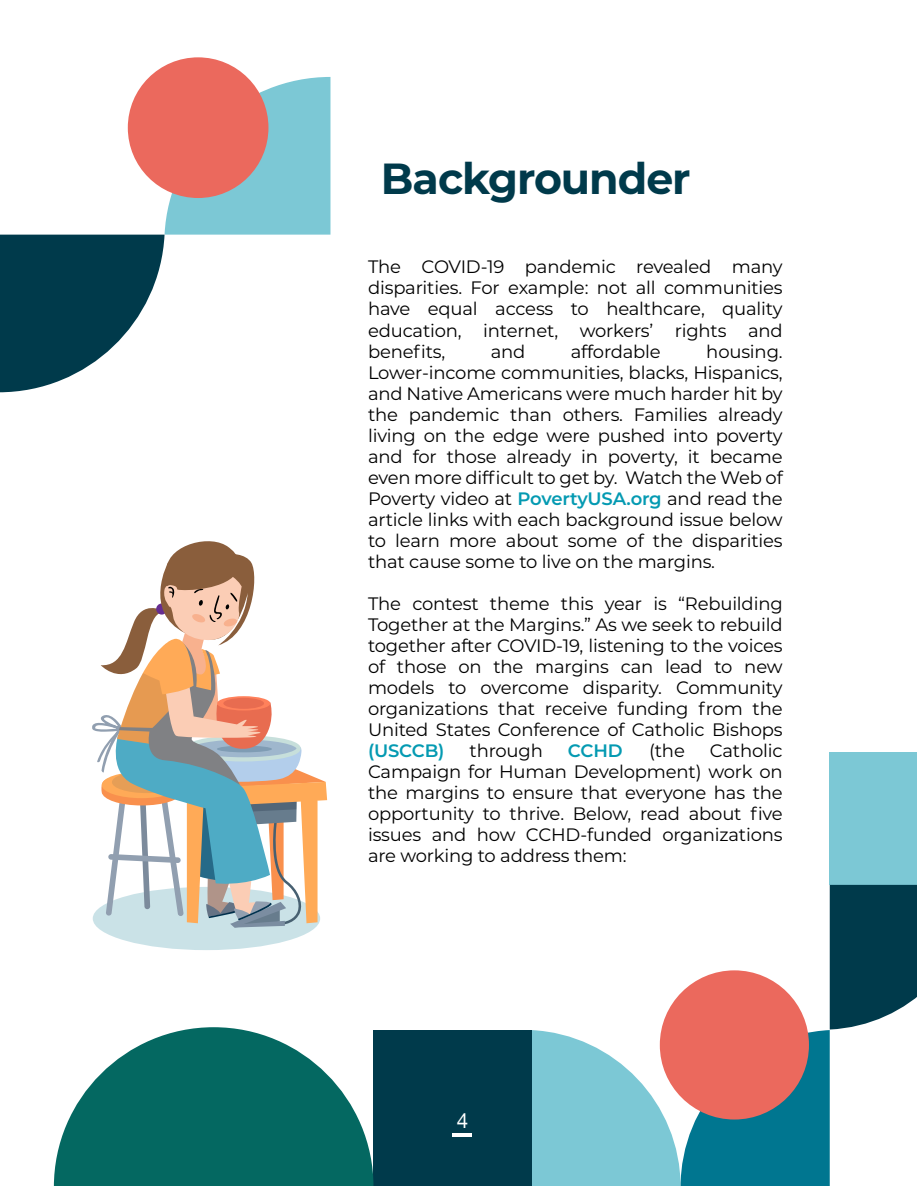
<style>
.page{position:relative;width:918px;height:1188px;background:#fff}
.page>*{position:absolute;margin:0;border:0;box-sizing:border-box;transform-origin:0 0}
.t1{font:700 43.5px "Montserrat";letter-spacing:-.025em;color:#003a4b}
.t2{font:21px "Helvetica Neue";color:#fff}
.t3{font:18px/21px "Montserrat";letter-spacing:-.01em;color:#000;text-align:justify}
.t4{font:600 18px "Montserrat";letter-spacing:-.01em;color:#049ab2}
.s1{font-weight:600;color:#049ab2}
</style>
<div class="page">
<svg style="left:0;top:77px;width:330px;height:315px"></svg>
<div style="left:128px;top:57px;width:140px;height:141px;background:#eb695d;border-radius:50%"></div>
<div style="left:830px;top:752px;width:86px;height:133px;background:#7cc8d5"></div>
<svg style="left:531px;top:885px;width:385px;height:300px"></svg>
<div style="left:373px;top:1030px;width:158px;height:155px;background:#003a4b"></div>
<div style="left:660px;top:970px;width:149px;height:150px;background:#eb695d;border-radius:50%"></div>
<svg style="left:54px;top:1027px;width:320px;height:158px;fill:#046861"></svg>
<div style="left:93px;top:887px;width:227px;height:63px;background:#cae2e7;border-radius:50%"></div>
<svg style="left:92px;top:541px;width:235px;height:387px"></svg>
<hr style="left:453px;top:1133px;width:19px;height:4px;background:#fff">
<h1 class="t1" style="left:381px;top:147px;width:311px">Backgrounder</h1>
<p class="t3" style="left:368px;top:256px;width:416px">The COVID-19 pandemic revealed many disparities. For example: not all communities have equal access to healthcare, quality education, internet, workers’ rights and benefits,</p>
<p class="t3" style="left:491px;top:340px;width:36px">and</p>
<p class="t3" style="left:571px;top:340px;width:92px">affordable</p>
<p class="t3" style="left:368px;top:340px;width:416px;text-indent:338px">housing.<br>Lower-income communities, blacks, Hispanics, and Native Americans were much harder hit by the pandemic than others. Families already living on the edge were pushed into poverty and for those already in poverty, it became even more difficult to get by. Watch the Web of Poverty video at <span class="s1">PovertyUSA.org</span> and read the article links with each background issue below to learn more about some of the disparities that cause some to live on the margins.</p>
<p class="t3" style="left:368px;top:592px;width:416px">The contest theme this year is “Rebuilding Together at the Margins.” As we seek to rebuild together after COVID-19, listening to the voices of those on the margins can lead to new models to overcome disparity. Community organizations that receive funding from the United States Conference of Catholic Bishops</p>
<p class="t4" style="left:368px;top:737px;width:78px">(USCCB)</p>
<p class="t3" style="left:470px;top:739px;width:75px">through</p>
<p class="t4" style="left:568px;top:737px;width:56px">CCHD</p>
<p class="t3" style="left:649px;top:739px;width:37px">(the</p>
<p class="t3" style="left:368px;top:739px;width:416px;text-indent:342px">Catholic Campaign for Human Development) work on the margins to ensure that everyone has the opportunity to thrive. Below, read about five issues and how CCHD-funded organizations are working to address them:</p>
<p class="t2" style="left:457px;top:1106px;width:13px">4</p>
</div>
